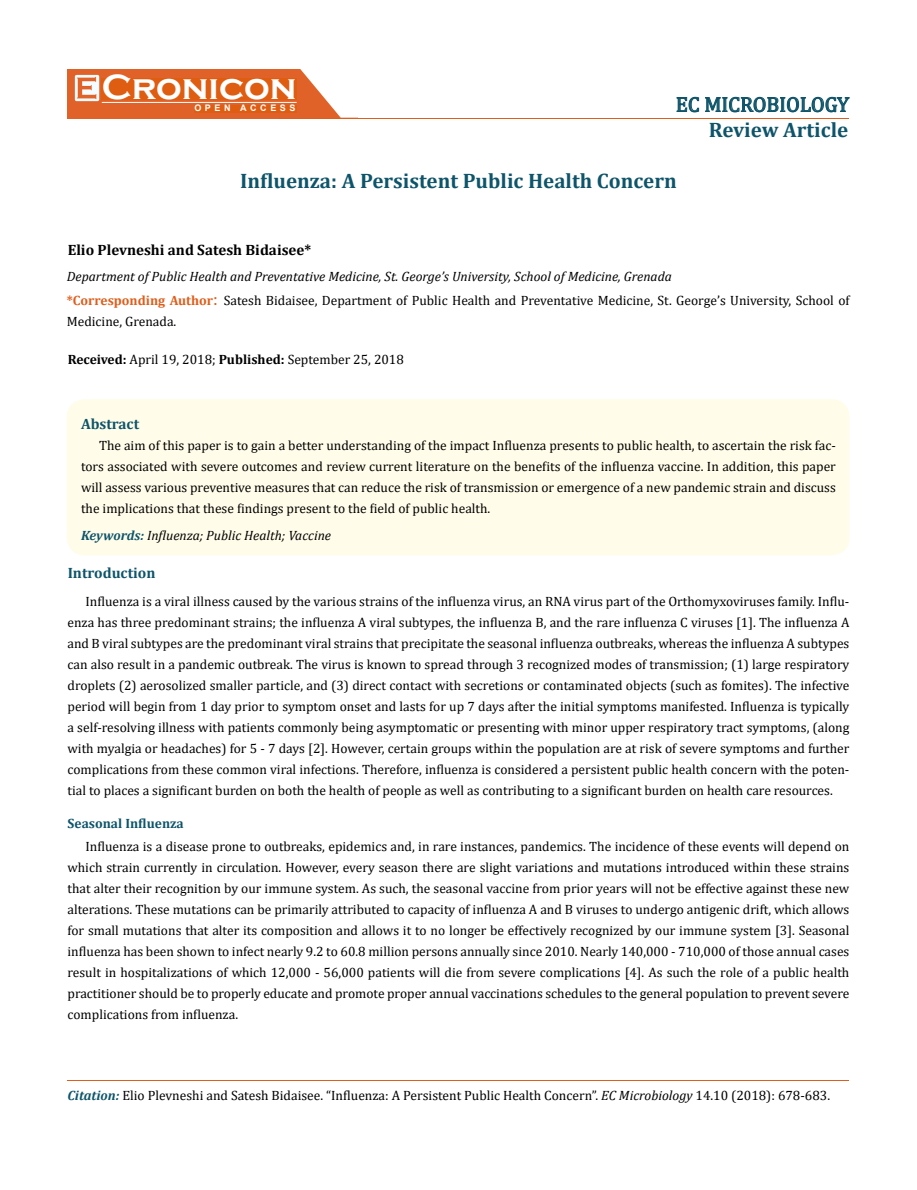
<style>
.page{position:relative;width:917px;height:1190px;background:#fff}
.page>*{position:absolute;margin:0;border:0;box-sizing:border-box;transform-origin:0 0}
.t1{font:700 36px "Copperplate Gothic";color:#fff}
.t2{font:700 21px "Cambria";color:#0e546a}
.t3{font:21px "Cambria";color:#0e546a}
.t4{font:700 15px "Cambria";color:#000}
.t5{font:700 15px "Cambria";color:#0e546a}
.t6{font:13.5px/21px "Cambria";color:#000;text-align:justify}
.t7{font:italic 13.5px "Cambria";color:#000}
.t8{font:700 13.5px "Cambria";color:#0e546a}
.t9{font:700 9px "Arial";letter-spacing:.4em;color:#fff}
.s1{font-weight:700;color:#e05d1a}
.s2{font-size:18px;color:#e05d1a}
.s3{font-weight:700}
.s4{font-weight:700;color:#0e546a}
.s5{font-weight:700;font-style:italic;color:#0e546a}
.s6{font-style:italic}
</style>
<div class="page">
<div style="left:67px;top:70px;width:290px;height:49px;background:#e06228"></div>
<svg style="left:300px;top:69px;width:58px;height:49px"></svg>
<img style="left:75px;top:75px;width:24px;height:26px">
<div style="left:102px;top:79px;width:195px;height:21px;background:#df5d11"></div>
<div style="left:194px;top:105px;width:103px;height:7px;background:#df5d11"></div>
<svg style="left:676px;top:97px;width:173px;height:15px"></svg>
<hr style="left:102px;top:102px;width:194px;height:1px;background:#fff">
<hr style="left:279px;top:118px;width:569px;height:1px;background:#e05d1a">
<hr style="left:67px;top:1080px;width:782px;height:1px;background:#e05d1a">
<div style="left:67px;top:399px;width:782px;height:156px;background:#fffde9;border-radius:18px"></div>
<h1 class="t1" style="left:102px;top:68px;width:196px">Cronicon</h1>
<p class="t9" style="left:194px;top:102px;width:103px">OPEN ACCESS</p>
<h2 class="t3" style="left:675px;top:92px;width:175px">EC MICROBIOLOGY</h2>
<h2 class="t2" style="left:708px;top:115px;width:141px">Review Article</h2>
<h2 class="t2" style="left:240px;top:166px;width:438px">Influenza: A Persistent Public Health Concern</h2>
<p class="t4" style="left:68px;top:239px;width:245px">Elio Plevneshi and Satesh Bidaisee*</p>
<p class="t7" style="left:67px;top:266px;width:606px">Department of Public Health and Preventative Medicine, St. George’s University, School of Medicine, Grenada</p>
<p class="t6" style="left:67px;top:290px;width:784px"><span class="s1">*Corresponding Author</span><span class="s2">:</span> Satesh Bidaisee, Department of Public Health and Preventative Medicine, St. George’s University, School of<br>Medicine, Grenada.</p>
<p class="t6" style="left:68px;top:349px;width:338px"><span class="s3">Received:</span> April 19, 2018; <span class="s3">Published:</span> September 25, 2018</p>
<p class="t5" style="left:81px;top:413px;width:60px">Abstract</p>
<p class="t6" style="left:81px;top:435px;width:756px;text-indent:18px">The aim of this paper is to gain a better understanding of the impact Influenza presents to public health, to ascertain the risk fac&shy;tors associated with severe outcomes and review current literature on the benefits of the influenza vaccine. In addition, this paper will assess various preventive measures that can reduce the risk of transmission or emergence of a new pandemic strain and discuss the implications that these findings present to the field of public health.</p>
<p class="t7" style="left:81px;top:526px;width:251px"><span class="s4">Keywords:</span> Influenza; Public Health; Vaccine</p>
<p class="t5" style="left:68px;top:562px;width:89px">Introduction</p>
<p class="t6" style="left:67px;top:590px;width:783px;text-indent:18px">Influenza is a viral illness caused by the various strains of the influenza virus, an RNA virus part of the Orthomyxoviruses family. Influ&shy;enza has three predominant strains; the influenza A viral subtypes, the influenza B, and the rare influenza C viruses [1]. The influenza A and B viral subtypes are the predominant viral strains that precipitate the seasonal influenza outbreaks, whereas the influenza A subtypes can also result in a pandemic outbreak. The virus is known to spread through 3 recognized modes of transmission; (1) large respiratory droplets (2) aerosolized smaller particle, and (3) direct contact with secretions or contaminated objects (such as fomites). The infective period will begin from 1 day prior to symptom onset and lasts for up 7 days after the initial symptoms manifested. Influenza is typically a self-resolving illness with patients commonly being asymptomatic or presenting with minor upper respiratory tract symptoms, (along with myalgia or headaches) for 5 - 7 days [2]. However, certain groups within the population are at risk of severe symptoms and further complications from these common viral infections. Therefore, influenza is considered a persistent public health concern with the poten&shy;tial to places a significant burden on both the health of people as well as contributing to a significant burden on health care resources.</p>
<p class="t8" style="left:67px;top:814px;width:118px">Seasonal Influenza</p>
<p class="t6" style="left:67px;top:835px;width:783px;text-indent:18px">Influenza is a disease prone to outbreaks, epidemics and, in rare instances, pandemics. The incidence of these events will depend on which strain currently in circulation. However, every season there are slight variations and mutations introduced within these strains that alter their recognition by our immune system. As such, the seasonal vaccine from prior years will not be effective against these new alterations. These mutations can be primarily attributed to capacity of influenza A and B viruses to undergo antigenic drift, which allows for small mutations that alter its composition and allows it to no longer be effectively recognized by our immune system [3]. Seasonal influenza has been shown to infect nearly 9.2 to 60.8 million persons annually since 2010. Nearly 140,000 - 710,000 of those annual cases result in hospitalizations of which 12,000 - 56,000 patients will die from severe complications [4]. As such the role of a public health practitioner should be to properly educate and promote proper annual vaccinations schedules to the general population to prevent severe complications from influenza.</p>
<p class="t6" style="left:67px;top:1084px;width:764px"><span class="s5">Citation:</span> Elio Plevneshi and Satesh Bidaisee. “Influenza: A Persistent Public Health Concern”. <span class="s6">EC Microbiology</span> 14.10 (2018): 678-683.</p>
</div>
